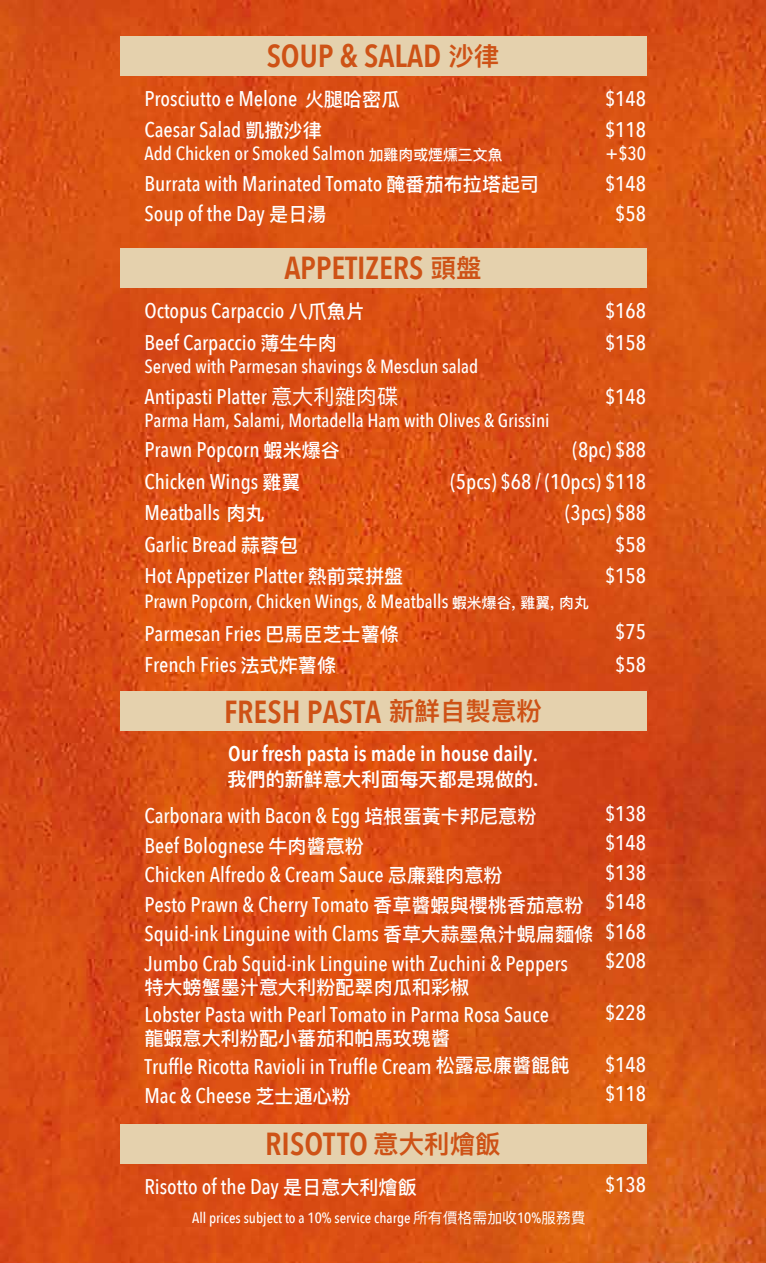
<style>
.page{position:relative;width:766px;height:1263px;background:#fff}
.page>*{position:absolute;margin:0;border:0;box-sizing:border-box;transform-origin:0 0}
.t1{font:600 31.8px "Avenir Next Condensed";color:#ce5216}
.t2{font:500 21.15px/31.7px "Avenir Next Condensed";color:#fff;text-align:right}
.t3{font:600 21.15px "Avenir Next Condensed";color:#fff}
.t4{font:500 19.05px "Avenir Next Condensed";color:#fff}
.t5{font:500 19.05px "Ping Fang SC";color:#fff}
.t6{font:600 19.05px "Ping Fang SC";color:#fff}
.t7{font:500 14.85px "Avenir Next Condensed";color:#fff}
.s1{font-family:"Ping Fang SC";font-size:25.5px}
.s2{font-family:"Ping Fang SC";font-size:19.05px}
.s3{font-family:"Ping Fang SC";font-size:14.85px}
.s4{font-family:"Ping Fang SC";font-weight:400}
</style>
<div class="page">
<img style="left:0;top:0;width:765px;height:1263px">
<div style="left:119px;top:36px;width:527px;height:40px;background:#e5d1ad"></div>
<div style="left:119px;top:248px;width:527px;height:40px;background:#e5d1ad"></div>
<div style="left:119px;top:691px;width:527px;height:40px;background:#e5d1ad"></div>
<div style="left:119px;top:1124px;width:527px;height:39px;background:#e5d1ad"></div>
<h1 class="t1" style="left:266px;top:29px;width:234px">SOUP &amp; SALAD <span class="s1">沙律</span></h1>
<p class="t2" style="left:144px;top:83px;width:257px">Prosciutto e Melone <span class="s2">火腿哈密瓜</span></p>
<p class="t2" style="left:605px;top:83px;width:42px">$148</p>
<p class="t2" style="left:144px;top:114px;width:179px">Caesar Salad <span class="s2">凱撒沙律</span></p>
<p class="t2" style="left:605px;top:114px;width:42px">$118</p>
<p class="t4" style="left:144px;top:142px;width:359px">Add Chicken or Smoked Salmon <span class="s3">加雞肉或煙燻三文魚</span></p>
<p class="t4" style="left:605px;top:142px;width:42px">+$30</p>
<p class="t2" style="left:144px;top:167px;width:396px">Burrata with Marinated Tomato <span class="s2">醃番茄布拉塔起司</span></p>
<p class="t2" style="left:605px;top:167px;width:42px">$148</p>
<p class="t2" style="left:144px;top:198px;width:183px">Soup of the Day <span class="s2">是日湯</span></p>
<p class="t2" style="left:615px;top:198px;width:32px">$58</p>
<h1 class="t1" style="left:284px;top:241px;width:199px">APPETIZERS <span class="s1">頭盤</span></h1>
<p class="t2" style="left:144px;top:295px;width:222px">Octopus Carpaccio <span class="s2">八爪魚片</span></p>
<p class="t2" style="left:605px;top:295px;width:42px">$168</p>
<p class="t2" style="left:144px;top:326px;width:194px">Beef Carpaccio <span class="s2">薄生牛肉</span></p>
<p class="t4" style="left:144px;top:354px;width:335px">Served with Parmesan shavings &amp; Mesclun salad</p>
<p class="t2" style="left:144px;top:380px;width:255px">Antipasti Platter <span class="s4">意大利雜肉碟</span></p>
<p class="t4" style="left:144px;top:408px;width:406px">Parma Ham, Salami, Mortadella Ham with Olives &amp; Grissini</p>
<p class="t2" style="left:605px;top:326px;width:42px">$158</p>
<p class="t2" style="left:605px;top:380px;width:42px">$148</p>
<p class="t2" style="left:144px;top:434px;width:197px">Prawn Popcorn <span class="s2">蝦米爆谷</span></p>
<p class="t2" style="left:572px;top:434px;width:75px">(8pc) $88</p>
<p class="t2" style="left:144px;top:466px;width:158px">Chicken Wings <span class="s2">雞翼</span></p>
<p class="t2" style="left:450px;top:466px;width:197px">(5pcs) $68 / (10pcs) $118</p>
<p class="t2" style="left:144px;top:497px;width:122px">Meatballs <span class="s2">肉丸</span></p>
<p class="t2" style="left:565px;top:497px;width:82px">(3pcs) $88</p>
<p class="t2" style="left:144px;top:528px;width:155px">Garlic Bread <span class="s2">蒜蓉包</span></p>
<p class="t2" style="left:615px;top:528px;width:32px">$58</p>
<p class="t4" style="left:144px;top:590px;width:446px">Prawn Popcorn, Chicken Wings, &amp; Meatballs <span class="s3">蝦米爆谷, 雞翼, 肉丸</span></p>
<p class="t2" style="left:144px;top:560px;width:260px">Hot Appetizer Platter <span class="s2">熱前菜拼盤</span></p>
<p class="t2" style="left:605px;top:560px;width:42px">$158</p>
<p class="t2" style="left:144px;top:617px;width:256px">Parmesan Fries <span class="s2">巴馬臣芝士薯條</span></p>
<p class="t2" style="left:615px;top:615px;width:32px">$75</p>
<p class="t2" style="left:144px;top:649px;width:193px">French Fries <span class="s2">法式炸薯條</span></p>
<p class="t2" style="left:615px;top:649px;width:32px">$58</p>
<h1 class="t1" style="left:224px;top:684px;width:319px">FRESH PASTA <span class="s1">新鮮自製意粉</span></h1>
<p class="t3" style="left:228px;top:735px;width:311px">Our fresh pasta is made in house daily.</p>
<p class="t6" style="left:227px;top:768px;width:312px">我們的新鮮意大利面每天都是現做的.</p>
<p class="t2" style="left:144px;top:800px;width:393px">Carbonara with Bacon &amp; Egg <span class="s2">培根蛋黃卡邦尼意粉</span></p>
<p class="t2" style="left:605px;top:798px;width:42px">$138</p>
<p class="t2" style="left:144px;top:829px;width:221px">Beef Bolognese <span class="s2">牛肉醬意粉</span></p>
<p class="t2" style="left:605px;top:827px;width:42px">$148</p>
<p class="t2" style="left:144px;top:859px;width:359px">Chicken Alfredo &amp; Cream Sauce <span class="s2">忌廉雞肉意粉</span></p>
<p class="t2" style="left:144px;top:857px;width:503px">$138<br>Pesto Prawn &amp; Cherry Tomato <span class="s2">香草醬蝦與櫻桃香茄意粉</span> $148</p>
<p class="t2" style="left:144px;top:919px;width:503px;line-height:29.5px;text-align:left">Squid-ink Linguine with Clams <span class="s2">香草大蒜墨魚汁蜆扁麵條</span> $168<br>Jumbo Crab Squid-ink Linguine with Zuchini &amp; Peppers</p>
<p class="t5" style="left:144px;top:975px;width:326px">特大螃蟹墨汁意大利粉配翠肉瓜和彩椒</p>
<p class="t2" style="left:605px;top:945px;width:42px">$208</p>
<p class="t2" style="left:144px;top:999px;width:406px">Lobster Pasta with Pearl Tomato in Parma Rosa Sauce</p>
<p class="t5" style="left:144px;top:1026px;width:307px">龍蝦意大利粉配小蕃茄和帕馬玫瑰醬</p>
<p class="t2" style="left:605px;top:997px;width:42px">$228</p>
<p class="t2" style="left:144px;top:1050px;width:426px">Truffle Ricotta Ravioli in Truffle Cream <span class="s2">松露忌廉醬餛飩</span></p>
<p class="t2" style="left:605px;top:1048px;width:42px">$148</p>
<p class="t2" style="left:144px;top:1080px;width:208px">Mac &amp; Cheese <span class="s2">芝士通心粉</span></p>
<p class="t2" style="left:605px;top:1078px;width:42px">$118</p>
<h1 class="t1" style="left:265px;top:1116px;width:237px">RISOTTO <span class="s1">意大利燴飯</span></h1>
<p class="t2" style="left:144px;top:1171px;width:274px">Risotto of the Day <span class="s2">是日意大利燴飯</span></p>
<p class="t2" style="left:605px;top:1169px;width:42px">$138</p>
<p class="t7" style="left:192px;top:1209px;width:395px">All prices subject to a 10% service charge <span class="s4">所有價格需加收</span>10%<span class="s4">服務費</span></p>
</div>
